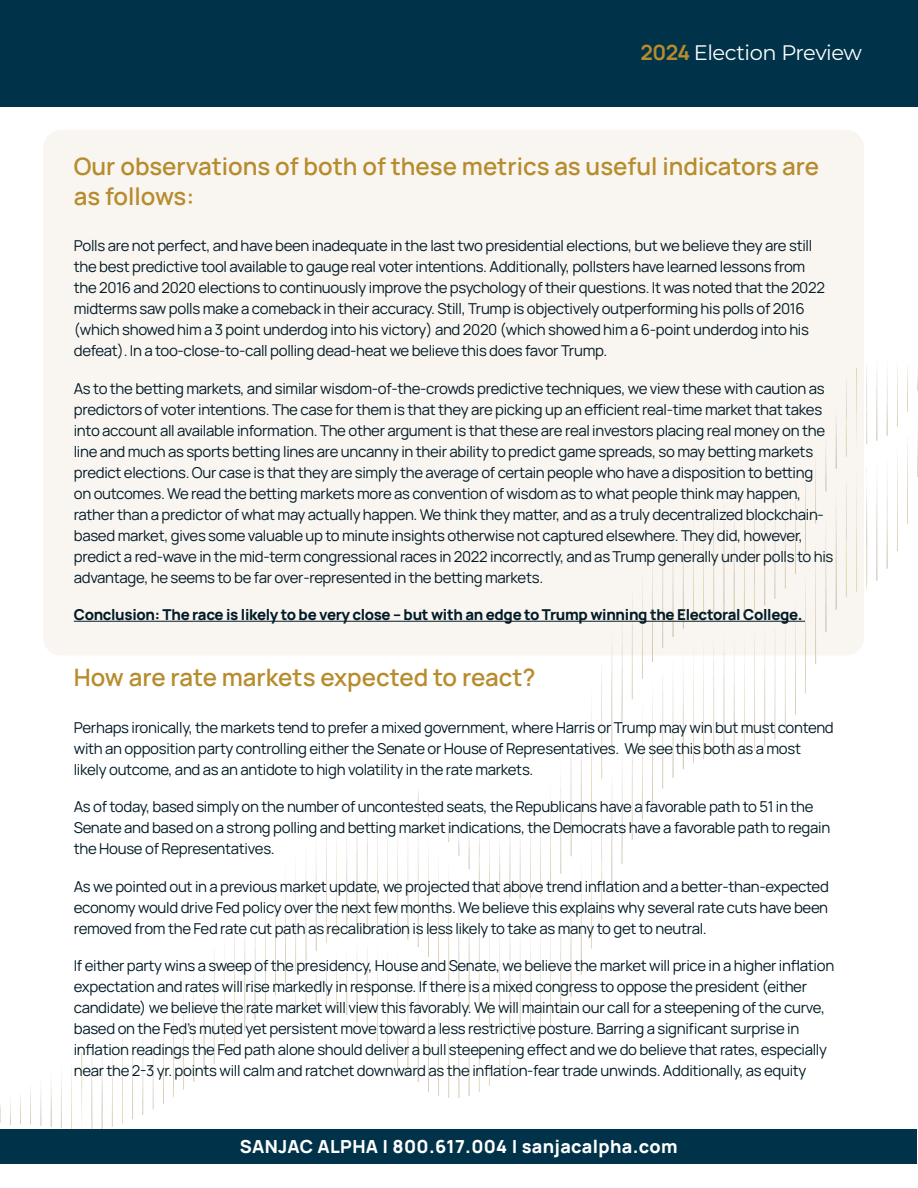
<style>
.page{position:relative;width:918px;height:1188px;background:#fff}
.page>*{position:absolute;margin:0;border:0;box-sizing:border-box;transform-origin:0 0}
.t1{font:600 24px/30px "Manrope";color:#b78c2d}
.t2{font:21px "Montserrat";letter-spacing:-.02em;color:#fff}
.t3{font:800 18px "Manrope";letter-spacing:.02em;color:#fff}
.t4{font:15px/21px "Manrope";letter-spacing:-.02em;color:#021b26}
.t5{font:800 15px "Manrope";letter-spacing:-.02em;color:#021b26}
.s1{font-family:"Manrope";font-weight:700;color:#b78c2d}
</style>
<div class="page">
<div style="left:1px;top:1130px;width:916px;height:34px;background:#00334a"></div>
<div style="left:43px;top:130px;width:821px;height:525px;background:#f9f5f1;border-radius:18px"></div>
<div style="left:0;top:0;width:918px;height:106px;background:#00334a"></div>
<img style="left:1px;top:364px;width:916px;height:766px">
<p class="t2" style="left:640px;top:38px;width:223px"><span class="s1">2024</span> Election Preview</p>
<p class="t1" style="left:74px;top:149px;width:747px">Our observations of both of these metrics as useful indicators are as follows:</p>
<p class="t4" style="left:74px;top:235px;width:753px">Polls are not perfect, and have been inadequate in the last two presidential elections, but we believe they are still the best predictive tool available to gauge real voter intentions. Additionally, pollsters have learned lessons from the 2016 and 2020 elections to continuously improve the psychology of their questions. It was noted that the 2022 midterms saw polls make a comeback in their accuracy. Still, Trump is objectively outperforming his polls of 2016 (which showed him a 3 point underdog into his victory) and 2020 (which showed him a 6-point underdog into his defeat). In a too-close-to-call polling dead-heat we believe this does favor Trump.</p>
<p class="t4" style="left:74px;top:377px;width:761px">As to the betting markets, and similar wisdom-of-the-crowds predictive techniques, we view these with caution as predictors of voter intentions. The case for them is that they are picking up an efficient real-time market that takes into account all available information. The other argument is that these are real investors placing real money on the line and much as sports betting lines are uncanny in their ability to predict game spreads, so may betting markets predict elections. Our case is that they are simply the average of certain people who have a disposition to betting on outcomes. We read the betting markets more as convention of wisdom as to what people think may happen, rather than a predictor of what may actually happen. We think they matter, and as a truly decentralized blockchain&shy;based market, gives some valuable up to minute insights otherwise not captured elsewhere. They did, however, predict a red-wave in the mid-term congressional races in 2022 incorrectly, and as Trump generally under polls to his advantage, he seems to be far over-represented in the betting markets.</p>
<p class="t5" style="left:74px;top:602px;width:730px">Conclusion: The race is likely to be very close – but with an edge to Trump winning the Electoral College.</p>
<p class="t1" style="left:74px;top:661px;width:463px">How are rate markets expected to react?</p>
<p class="t4" style="left:74px;top:716px;width:762px">Perhaps ironically, the markets tend to prefer a mixed government, where Harris or Trump may win but must contend with an opposition party controlling either the Senate or House of Representatives. We see this both as a most likely outcome, and as an antidote to high volatility in the rate markets.</p>
<p class="t4" style="left:74px;top:796px;width:758px">As of today, based simply on the number of uncontested seats, the Republicans have a favorable path to 51 in the<br>Senate and based on a strong polling and betting market indications, the Democrats have a favorable path to regain the House of Representatives.</p>
<p class="t4" style="left:74px;top:875px;width:757px;text-align:justify">As we pointed out in a previous market update, we projected that above trend inflation and a better-than-expected economy would drive Fed policy over the next few months. We believe this explains why several rate cuts have been removed from the Fed rate cut path as recalibration is less likely to take as many to get to neutral.</p>
<p class="t4" style="left:74px;top:955px;width:762px">If either party wins a sweep of the presidency, House and Senate, we believe the market will price in a higher inflation expectation and rates will rise markedly in response. If there is a mixed congress to oppose the president (either candidate) we believe the rate market will view this favorably. We will maintain our call for a steepening of the curve, based on the Fed’s muted yet persistent move toward a less restrictive posture. Barring a significant surprise in inflation readings the Fed path alone should deliver a bull steepening effect and we do believe that rates, especially near the 2-3 yr. points will calm and ratchet downward as the inflation-fear trade unwinds. Additionally, as equity</p>
<p class="t3" style="left:240px;top:1130px;width:439px">SANJAC ALPHA | 800.617.004 | sanjacalpha.com</p>
</div>
